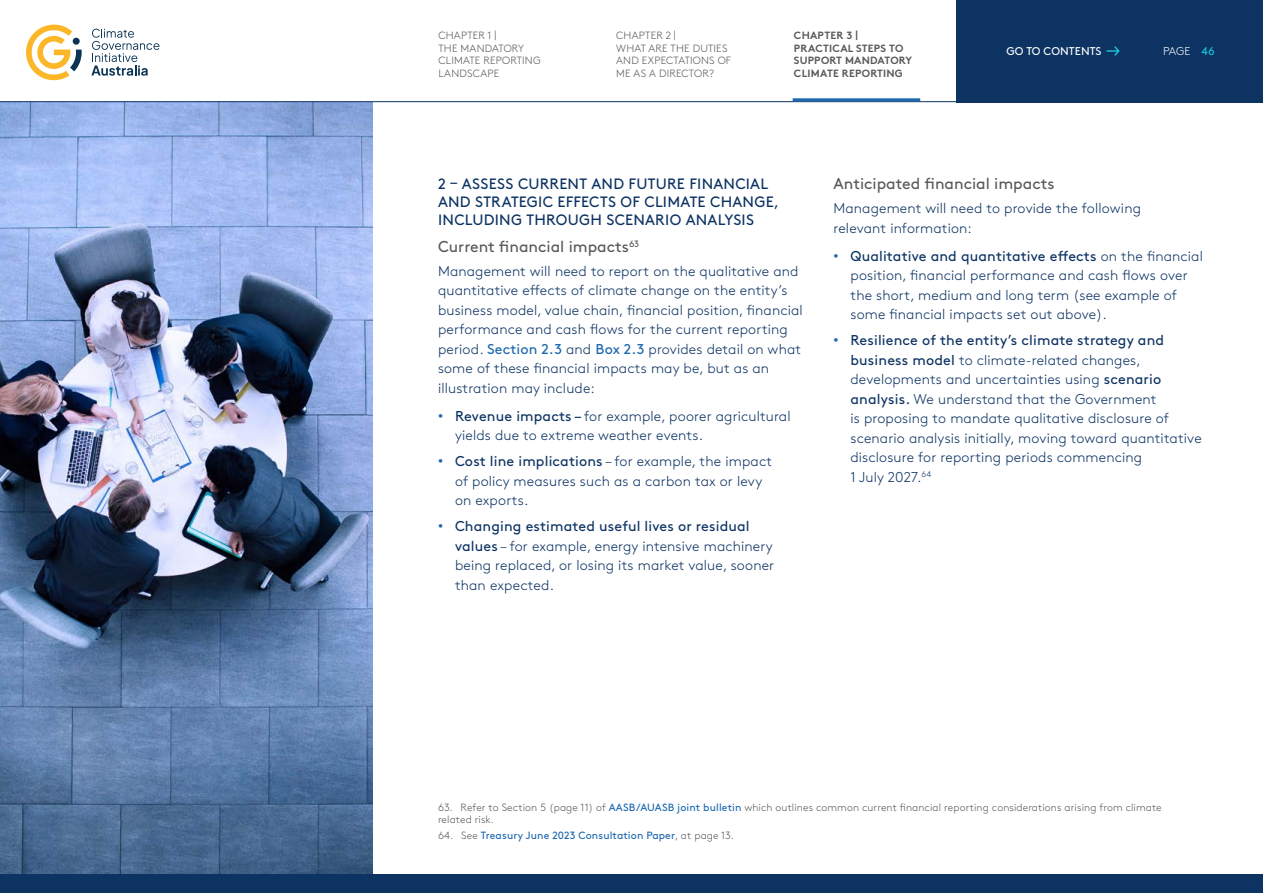
<style>
.page{position:relative;width:1263px;height:893px;background:#fff}
.page>*{position:absolute;margin:0;border:0;box-sizing:border-box;transform-origin:0 0}
.t1{font:15.75px "Brown Std";color:#58595b}
.t2{font:15px/18px "Brown Std";letter-spacing:.015em;color:#0d3363}
.Body_Copy{font:300 14.25px/19.5px "Brown Std";letter-spacing:.01em;color:#0d3363}
.t3{font:11.25px "Brown Std";letter-spacing:.01em;color:#fff}
.t4{font:300 11.25px "Brown Std";color:#fff}
.Footnote-List{font:300 10.5px/12.6px "Brown Std";letter-spacing:.01em;color:#58595b}
.t5{font:700 10.5px/12.6px "Brown Std";letter-spacing:.02em;color:#58595b}
.Footnote-List-2{font:10.5px "Brown Std";letter-spacing:.01em;color:#1d68af}
.s1{font-weight:400;color:#1abfd5}
.s2{font-weight:400;color:#1d68af}
.s3{font-family:"Arial";font-weight:400;color:#1d68af}
.s4{font-weight:400}
.s5{font-weight:300;color:#58595b}
</style>
<div class="page">
<img style="left:0;top:102px;width:372px;height:772px">
<svg style="left:0;top:0;width:957px;height:102px"></svg>
<div style="left:0;top:874px;width:1263px;height:19px;background:#0d3363"></div>
<div style="left:957px;top:0;width:306px;height:102px;background:#0d3363"></div>
<svg style="left:1107px;top:46px;width:13px;height:10px"></svg>
<svg style="left:91px;top:29px;width:68px;height:47px"></svg>
<svg style="left:26px;top:25px;width:56px;height:55px"></svg>
<hr style="left:793px;top:98px;width:127px;height:3px;background:#1d68af">
<p class="Footnote-List" style="left:438px;top:29px;width:104px">CHAPTER 1 |<br>THE MANDATORY<br>CLIMATE REPORTING<br>LANDSCAPE</p>
<p class="Footnote-List" style="left:616px;top:29px;width:116px">CHAPTER 2 |<br>WHAT ARE THE DUTIES<br>AND EXPECTATIONS OF<br>ME AS A DIRECTOR?</p>
<p class="t5" style="left:794px;top:29px;width:120px">CHAPTER 3 |<br>PRACTICAL STEPS TO<br>SUPPORT MANDATORY<br>CLIMATE REPORTING</p>
<p class="t3" style="left:1006px;top:45px;width:97px">GO TO CONTENTS</p>
<p class="t4" style="left:1163px;top:45px;width:53px">PAGE <span class="s1">46</span></p>
<h4 class="t2" style="left:438px;top:175px;width:343px">2 – ASSESS CURRENT AND FUTURE FINANCIAL<br>AND STRATEGIC EFFECTS OF CLIMATE CHANGE,<br>INCLUDING THROUGH SCENARIO ANALYSIS</h4>
<h5 class="t1" style="left:438px;top:238px;width:203px">Current financial impacts<sup>63</sup></h5>
<p class="Body_Copy" style="left:438px;top:261px;width:366px">Management will need to report on the qualitative and quantitative effects of climate change on the entity’s business model, value chain, financial position, financial performance and cash flows for the current reporting period. <span class="s2">Section 2.3</span> and <span class="s2">Box 2.3</span> provides detail on what some of these financial impacts may be, but as an illustration may include:</p>
<p class="Body_Copy" style="left:455px;top:406px;width:337px;text-indent:-17px"><span class="s3">•</span> <span class="s4">Revenue impacts –</span> for example, poorer agricultural yields due to extreme weather events.</p>
<p class="Body_Copy" style="left:455px;top:452px;width:319px;text-indent:-17px"><span class="s3">•</span> <span class="s4">Cost line implications</span> – for example, the impact of policy measures such as a carbon tax or levy on exports.</p>
<p class="Body_Copy" style="left:455px;top:517px;width:321px;text-indent:-17px"><span class="s3">•</span> <span class="s4">Changing estimated useful lives or residual values</span> – for example, energy intensive machinery being replaced, or losing its market value, sooner than expected.</p>
<h5 class="t1" style="left:833px;top:175px;width:223px">Anticipated financial impacts</h5>
<p class="Body_Copy" style="left:833px;top:199px;width:309px">Management will need to provide the following relevant information:</p>
<p class="Body_Copy" style="left:850px;top:246px;width:354px;text-indent:-17px"><span class="s3">•</span> <span class="s4">Qualitative and quantitative effects</span> on the financial position, financial performance and cash flows over the short, medium and long term (see example of some financial impacts set out above).</p>
<p class="Body_Copy" style="left:850px;top:331px;width:353px;text-indent:-17px"><span class="s3">•</span> <span class="s4">Resilience of the entity’s climate strategy and business model</span> to climate-related changes, developments and uncertainties using <span class="s4">scenario analysis.</span> We understand that the Government<br>is proposing to mandate qualitative disclosure of scenario analysis initially, moving toward quantitative disclosure for reporting periods commencing<br>1 July 2027.<sup>64</sup></p>
<p class="Footnote-List" style="left:438px;top:801px;width:725px;line-height:12px">63. Refer to Section 5 (page 11) of <span class="s2">AASB/AUASB joint bulletin</span> which outlines common current financial reporting considerations arising from climate related risk.</p>
<p class="Footnote-List-2" style="left:438px;top:829px;width:297px"><span class="s5">64. See</span> Treasury June 2023 Consultation Paper<span class="s5">, at page 13.</span></p>
</div>
